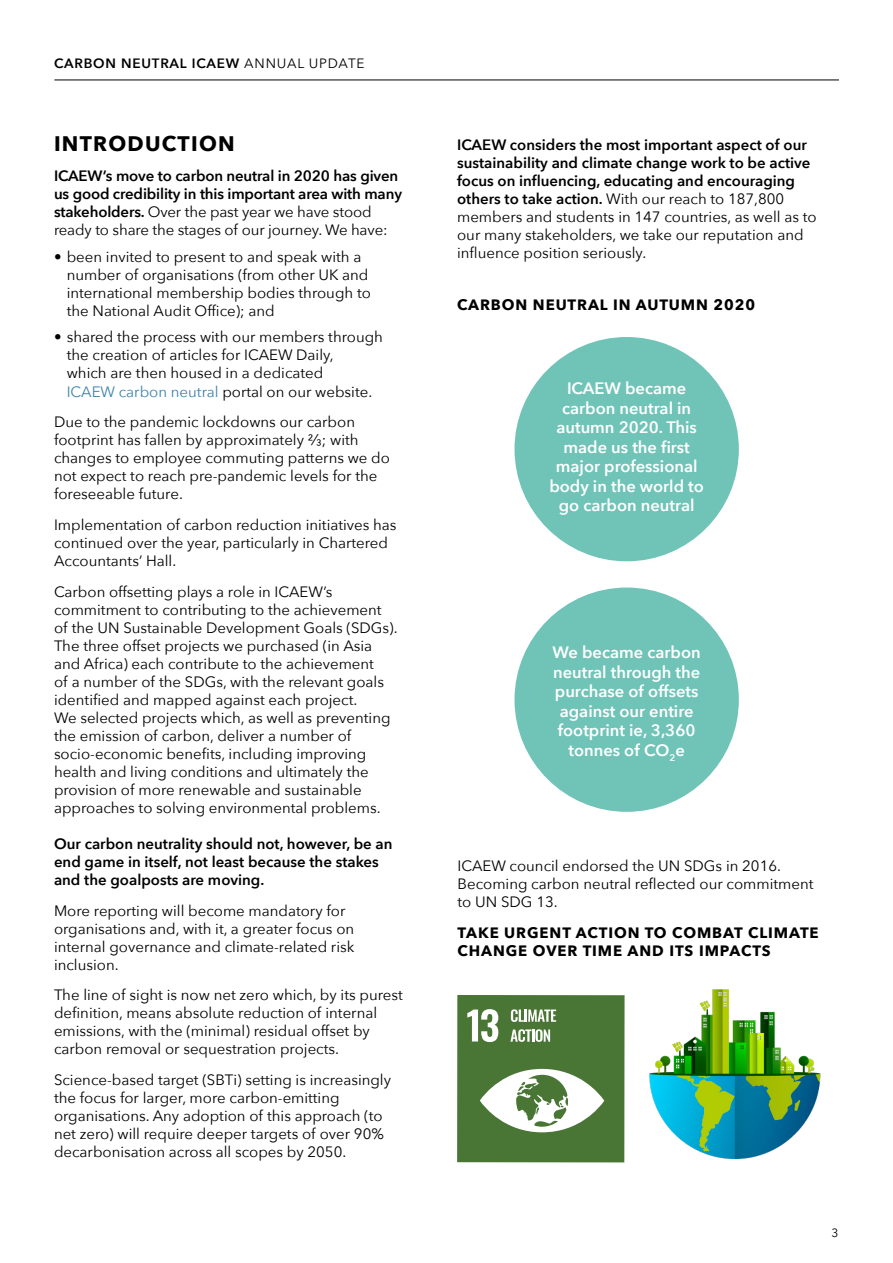
<style>
.page{position:relative;width:893px;height:1263px;background:#fff}
.page>*{position:absolute;margin:0;border:0;box-sizing:border-box;transform-origin:0 0}
.a_heading{font:700 21px "Avenir Next";letter-spacing:.06em;color:#000}
.Body_text{font:600 16.5px/19.5px "Avenir Next";color:#fff;text-align:center}
.Body_text-2{font:15px/18px "Avenir Next";color:#000}
.Body_text-3{font:600 15px/18px "Avenir Next";color:#000}
.t1{font:700 15px/18px "Avenir Next";letter-spacing:.06em;color:#000}
.t2{font:600 13.5px "Avenir Next";letter-spacing:.06em;color:#000}
.t3{font:12px "Avenir Next";color:#000}
.s1{font-weight:400}
.s2{color:#3c82aa}
</style>
<div class="page">
<hr style="left:54px;top:80px;width:785px;height:1px;background:#000">
<div style="left:514px;top:337px;width:225px;height:224px;background:#6fc3b7;border-radius:50%"></div>
<div style="left:514px;top:587px;width:225px;height:225px;background:#6fc3b7;border-radius:50%"></div>
<img style="left:649px;top:989px;width:172px;height:171px">
<div style="left:457px;top:995px;width:168px;height:167px;background:#4a7635"></div>
<svg style="left:467px;top:1009px;width:31px;height:33px"></svg>
<svg style="left:511px;top:1009px;width:45px;height:13px"></svg>
<svg style="left:510px;top:1029px;width:40px;height:13px"></svg>
<svg style="left:480px;top:1069px;width:124px;height:63px"></svg>
<p class="t2" style="left:54px;top:51px;width:312px">CARBON NEUTRAL ICAEW <span class="s1">ANNUAL UPDATE</span></p>
<p class="a_heading" style="left:54px;top:125px;width:182px">INTRODUCTION</p>
<p class="Body_text-3" style="left:54px;top:167px;width:349px">ICAEW’s move to carbon neutral in 2020 has given us good credibility in this important area with many stakeholders. <span class="s1">Over the past year we have stood ready to share the stages of our journey. We have:</span></p>
<p class="Body_text-2" style="left:67px;top:247px;width:306px;text-indent:-13px">• been invited to present to and speak with a number of organisations (from other UK and international membership bodies through to the National Audit Office); and</p>
<p class="Body_text-2" style="left:67px;top:328px;width:318px;text-indent:-13px">• shared the process with our members through the creation of articles for ICAEW Daily,<br>which are then housed in a dedicated<br><span class="s2">ICAEW carbon neutral</span> portal on our website.</p>
<p class="Body_text-2" style="left:54px;top:412px;width:338px">Due to the pandemic lockdowns our carbon footprint has fallen by approximately 2/3; with changes to employee commuting patterns we do not expect to reach pre-pandemic levels for the foreseeable future.</p>
<p class="Body_text-2" style="left:54px;top:515px;width:344px">Implementation of carbon reduction initiatives has continued over the year, particularly in Chartered<br>Accountants’ Hall.</p>
<p class="Body_text-2" style="left:54px;top:582px;width:345px">Carbon offsetting plays a role in ICAEW’s commitment to contributing to the achievement of the UN Sustainable Development Goals (SDGs).<br>The three offset projects we purchased (in Asia and Africa) each contribute to the achievement<br>of a number of the SDGs, with the relevant goals identified and mapped against each project.<br>We selected projects which, as well as preventing the emission of carbon, deliver a number of socio-economic benefits, including improving health and living conditions and ultimately the provision of more renewable and sustainable approaches to solving environmental problems.</p>
<p class="Body_text-3" style="left:54px;top:834px;width:340px">Our carbon neutrality should not, however, be an end game in itself, not least because the stakes and the goalposts are moving.</p>
<p class="Body_text-2" style="left:54px;top:901px;width:302px">More reporting will become mandatory for organisations and, with it, a greater focus on internal governance and climate-related risk inclusion.</p>
<p class="Body_text-2" style="left:54px;top:985px;width:350px">The line of sight is now net zero which, by its purest definition, means absolute reduction of internal emissions, with the (minimal) residual offset by carbon removal or sequestration projects.</p>
<p class="Body_text-2" style="left:54px;top:1070px;width:339px">Science-based target (SBTi) setting is increasingly the focus for larger, more carbon-emitting organisations. Any adoption of this approach (to net zero) will require deeper targets of over 90% decarbonisation across all scopes by 2050.</p>
<p class="Body_text-3" style="left:457px;top:135px;width:361px">ICAEW considers the most important aspect of our sustainability and climate change work to be active focus on influencing, educating and encouraging others to take action. <span class="s1">With our reach to 187,800 members and students in 147 countries, as well as to our many stakeholders, we take our reputation and influence position seriously.</span></p>
<p class="t1" style="left:457px;top:296px;width:299px">CARBON NEUTRAL IN AUTUMN 2020</p>
<p class="Body_text" style="left:549px;top:378px;width:156px">ICAEW became carbon neutral in autumn 2020. This made us the first major professional body in the world to go carbon neutral</p>
<p class="Body_text" style="left:553px;top:642px;width:150px">We became carbon neutral through the purchase of offsets against our entire footprint ie, 3,360 tonnes of CO<sub>2</sub>e</p>
<p class="Body_text-2" style="left:458px;top:856px;width:357px">ICAEW council endorsed the UN SDGs in 2016.<br>Becoming carbon neutral reflected our commitment to UN SDG 13.</p>
<p class="t1" style="left:458px;top:923px;width:363px">TAKE URGENT ACTION TO COMBAT CLIMATE<br>CHANGE OVER TIME AND ITS IMPACTS</p>
<p class="t3" style="left:832px;top:1223px;width:8px">3</p>
</div>
